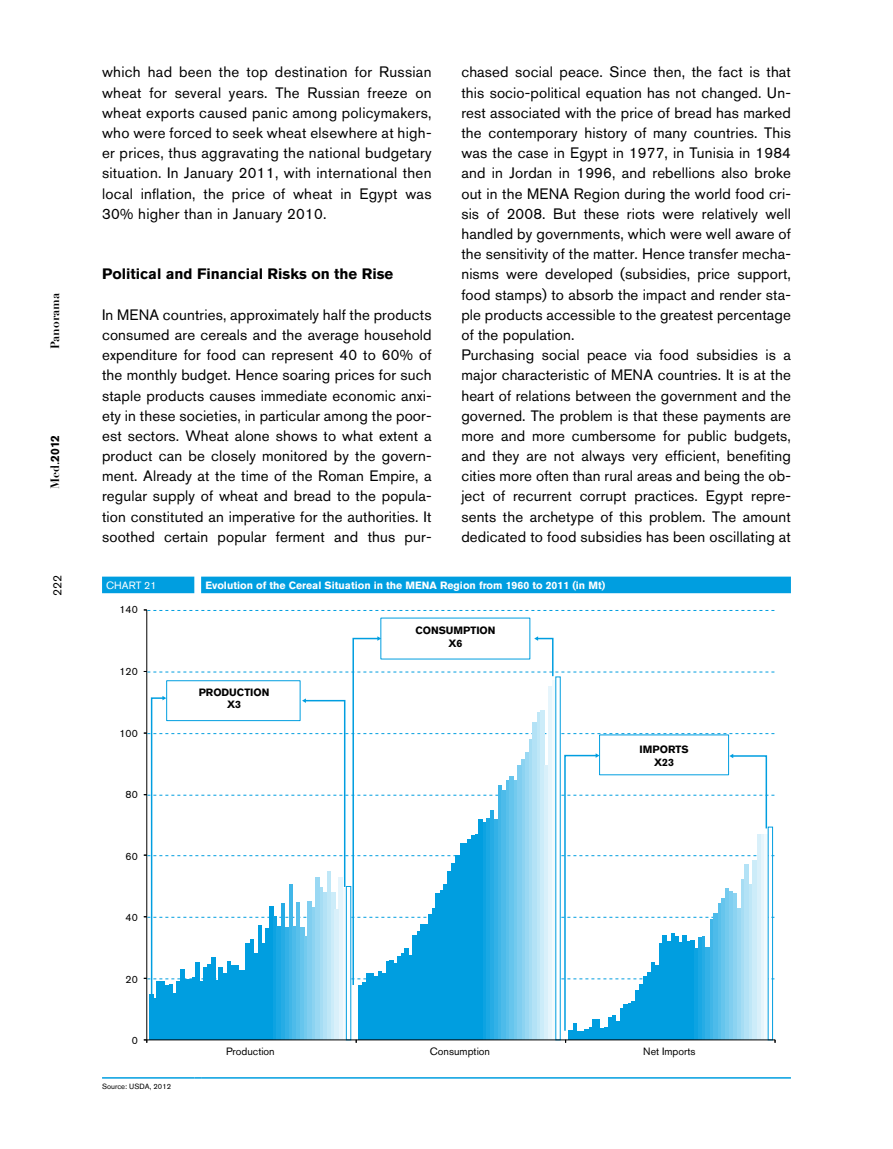
<style>
.page{position:relative;width:893px;height:1149px;background:#fff}
.page>*{position:absolute;margin:0;border:0;box-sizing:border-box;transform-origin:0 0}
.t1{font:15px/20.1px "Akzidenz Grotesk BQ";letter-spacing:.01em;color:#000;text-align:justify}
.t2{font:700 15px "Akzidenz Grotesk BQ";color:#000}
.t3{font:700 12px "Didot LH";color:#000}
.t4{font:12px "Akzidenz Grotesk BQ";color:#000}
.t5{font:700 10.5px "Akzidenz Grotesk BQ";color:#fff}
.t6{font:10.5px "Akzidenz Grotesk BQ";color:#000}
.t7{font:700 10.5px/12.6px "Akzidenz Grotesk BQ";color:#000;text-align:center}
.t8{font:10.5px "Akzidenz Grotesk BQ";color:#fff}
.t9{font:7.5px "Akzidenz Grotesk BQ";color:#000}
.s1{font-family:"Akzidenz Grotesk BQ"}
</style>
<div class="page">
<svg style="left:102px;top:576px;width:689px;height:17px;background:#0ba2e1"></svg>
<hr style="left:102px;top:1076px;width:92px;height:2px;background:#009ee0">
<hr style="left:201px;top:1076px;width:590px;height:2px;background:#009ee0">
<hr style="left:146px;top:609px;width:1px;height:430px;background:#000">
<svg style="left:144px;top:609px;width:631px;height:2px"></svg>
<svg style="left:144px;top:636px;width:632px;height:406px"></svg>
<hr style="left:597px;top:1019px;width:3px;height:20px;background:#009ee0">
<hr style="left:600px;top:1027px;width:4px;height:12px;background:#009ee0">
<hr style="left:604px;top:1026px;width:4px;height:13px;background:#009ee0">
<hr style="left:608px;top:1016px;width:4px;height:23px;background:#009ee0">
<hr style="left:612px;top:1014px;width:4px;height:25px;background:#009ee0">
<hr style="left:616px;top:1021px;width:4px;height:18px;background:#009ee0">
<div style="left:623px;top:1003px;width:5px;height:36px;background:#009ee0"></div>
<hr style="left:628px;top:1002px;width:3px;height:37px;background:#009ee0">
<div style="left:631px;top:1000px;width:5px;height:39px;background:#009ee0"></div>
<hr style="left:636px;top:989px;width:3px;height:50px;background:#009ee0">
<hr style="left:639px;top:984px;width:4px;height:55px;background:#009ee0">
<hr style="left:644px;top:975px;width:3px;height:64px;background:#009ee0">
<hr style="left:651px;top:961px;width:4px;height:78px;background:#009ee0">
<hr style="left:655px;top:965px;width:4px;height:74px;background:#009ee0">
<hr style="left:659px;top:943px;width:3px;height:96px;background:#009ee0">
<hr style="left:663px;top:934px;width:4px;height:105px;background:#009ee0">
<div style="left:666px;top:941px;width:5px;height:98px;background:#009ee0"></div>
<hr style="left:671px;top:932px;width:3px;height:107px;background:#009ee0">
<hr style="left:679px;top:942px;width:3px;height:97px;background:#009ee0">
<hr style="left:682px;top:934px;width:4px;height:105px;background:#009ee0">
<hr style="left:687px;top:941px;width:3px;height:98px;background:#009ee0">
<hr style="left:690px;top:940px;width:4px;height:99px;background:#009ee0">
<hr style="left:694px;top:947px;width:4px;height:92px;background:#0da3e2">
<hr style="left:698px;top:936px;width:4px;height:103px;background:#1aa8e4">
<hr style="left:706px;top:946px;width:4px;height:93px;background:#33b1e7">
<hr style="left:710px;top:918px;width:3px;height:121px;background:#40b6e8">
<div style="left:713px;top:913px;width:5px;height:126px;background:#4dbbea"></div>
<hr style="left:718px;top:903px;width:3px;height:136px;background:#59c0eb">
<div style="left:721px;top:898px;width:5px;height:141px;background:#66c5ed"></div>
<hr style="left:726px;top:888px;width:3px;height:151px;background:#73caee">
<hr style="left:733px;top:892px;width:4px;height:147px;background:#8cd3f1">
<hr style="left:737px;top:907px;width:4px;height:132px;background:#99d8f3">
<svg style="left:741px;top:878px;width:4px;height:161px"></svg>
<hr style="left:745px;top:864px;width:4px;height:175px;background:#b3e2f6">
<hr style="left:749px;top:884px;width:3px;height:155px;background:#bfe7f7">
<div style="left:752px;top:860px;width:5px;height:179px;background:#ccecf9"></div>
<div style="left:760px;top:834px;width:5px;height:205px;background:#e6f5fc"></div>
<hr style="left:765px;top:834px;width:3px;height:205px;background:#f2fafd">
<div style="left:768px;top:826px;width:5px;height:213px;border:1px solid #009ee0"></div>
<div style="left:592px;top:1019px;width:5px;height:20px;background:#009ee0"></div>
<hr style="left:620px;top:1008px;width:3px;height:31px;background:#009ee0">
<hr style="left:647px;top:971px;width:4px;height:68px;background:#009ee0">
<div style="left:674px;top:936px;width:5px;height:103px;background:#009ee0"></div>
<hr style="left:702px;top:936px;width:3px;height:103px;background:#26ace5">
<hr style="left:729px;top:890px;width:4px;height:149px;background:#80cef0">
<hr style="left:757px;top:833px;width:3px;height:206px;background:#d9f0fa">
<hr style="left:147px;top:1039px;width:628px;height:1px;background:#000">
<p class="t3" style="left:48px;top:349px;width:58px;rotate:-90deg">Panorama</p>
<p class="t3" style="left:48px;top:489px;width:56px;rotate:-90deg">Med.<span class="s1">2012</span></p>
<p class="t4" style="left:50px;top:595px;width:22px;rotate:-90deg">222</p>
<p class="t1" style="left:102px;top:62px;width:331px">which had been the top destination for Russian wheat for several years. The Russian freeze on wheat exports caused panic among policymakers, who were forced to seek wheat elsewhere at high&shy;er prices, thus aggravating the national budgetary situation. In January 2011, with international then local inflation, the price of wheat in Egypt was 30% higher than in January 2010.</p>
<p class="t2" style="left:102px;top:265px;width:293px">Political and Financial Risks on the Rise</p>
<p class="t1" style="left:102px;top:304px;width:331px">In MENA countries, approximately half the products consumed are cereals and the average household expenditure for food can represent 40 to 60% of the monthly budget. Hence soaring prices for such staple products causes immediate economic anxi&shy;ety in these societies, in particular among the poor&shy;est sectors. Wheat alone shows to what extent a product can be closely monitored by the govern&shy;ment. Already at the time of the Roman Empire, a regular supply of wheat and bread to the popula&shy;tion constituted an imperative for the authorities. It soothed certain popular ferment and thus pur-</p>
<p class="t1" style="left:461px;top:62px;width:331px;text-align:left">chased social peace. Since then, the fact is that this socio-political equation has not changed. Un&shy;rest associated with the price of bread has marked the contemporary history of many countries. This was the case in Egypt in 1977, in Tunisia in 1984 and in Jordan in 1996, and rebellions also broke out in the MENA Region during the world food cri&shy;sis of 2008. But these riots were relatively well handled by governments, which were well aware of the sensitivity of the matter. Hence transfer mecha&shy;nisms were developed (subsidies, price support, food stamps) to absorb the impact and render sta&shy;ple products accessible to the greatest percentage of the population.<br>Purchasing social peace via food subsidies is a major characteristic of MENA countries. It is at the heart of relations between the government and the governed. The problem is that these payments are more and more cumbersome for public budgets, and they are not always very efficient, benefiting cities more often than rural areas and being the ob&shy;ject of recurrent corrupt practices. Egypt repre&shy;sents the archetype of this problem. The amount dedicated to food subsidies has been oscillating at</p>
<p class="t8" style="left:106px;top:579px;width:52px">CHART 21</p>
<p class="t5" style="left:205px;top:579px;width:401px">Evolution of the Cereal Situation in the MENA Region from 1960 to 2011 (in Mt)</p>
<p class="t6" style="left:119px;top:603px;width:20px">140</p>
<p class="t6" style="left:119px;top:665px;width:20px">120</p>
<p class="t6" style="left:119px;top:726px;width:20px">100</p>
<p class="t6" style="left:126px;top:788px;width:14px">80</p>
<p class="t6" style="left:126px;top:849px;width:14px">60</p>
<p class="t6" style="left:126px;top:911px;width:14px">40</p>
<p class="t6" style="left:126px;top:972px;width:14px">20</p>
<p class="t6" style="left:132px;top:1034px;width:8px">0</p>
<p class="t9" style="left:102px;top:1081px;width:71px">Source: USDA, 2012</p>
<p class="t7" style="left:199px;top:685px;width:72px">PRODUCTION<br>X3</p>
<p class="t7" style="left:415px;top:623px;width:82px">CONSUMPTION<br>X6</p>
<p class="t6" style="left:226px;top:1044px;width:50px">Production</p>
<p class="t6" style="left:430px;top:1044px;width:62px">Consumption</p>
<p class="t7" style="left:640px;top:743px;width:51px">IMPORTS<br>X23</p>
<p class="t6" style="left:643px;top:1044px;width:54px">Net Imports</p>
</div>
